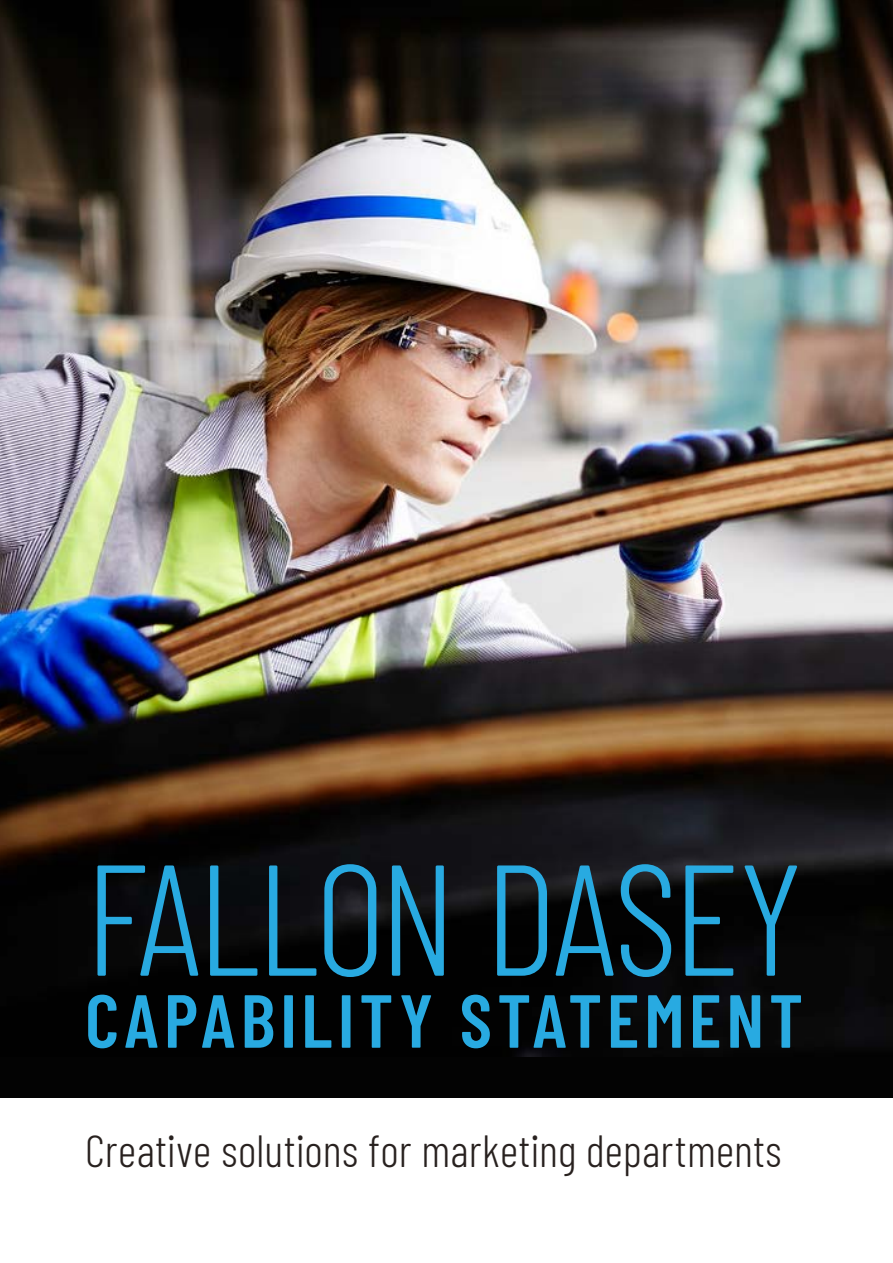
<style>
.page{position:relative;width:893px;height:1263px;background:#fff}
.page>*{position:absolute;margin:0;border:0;box-sizing:border-box;transform-origin:0 0}
.t1{font:300 157.5px "Barlow Condensed";letter-spacing:-.02em;color:#28aae1}
.t2{font:600 75px "Barlow Condensed";letter-spacing:.065em;color:#28aae1}
.t3{font:300 45px "Barlow Condensed";letter-spacing:.005em;color:#28211f}
</style>
<div class="page">
<div style="left:0;top:0;width:893px;height:1097px;background:#030303"></div>
<img style="left:0;top:0;width:893px;height:1056px">
<p class="t1" style="left:85px;top:806px;width:720px">FALLON DASEY</p>
<p class="t2" style="left:85px;top:967px;width:719px">CAPABILITY STATEMENT</p>
<p class="t3" style="left:85px;top:1119px;width:698px">Creative solutions for marketing departments</p>
</div>
